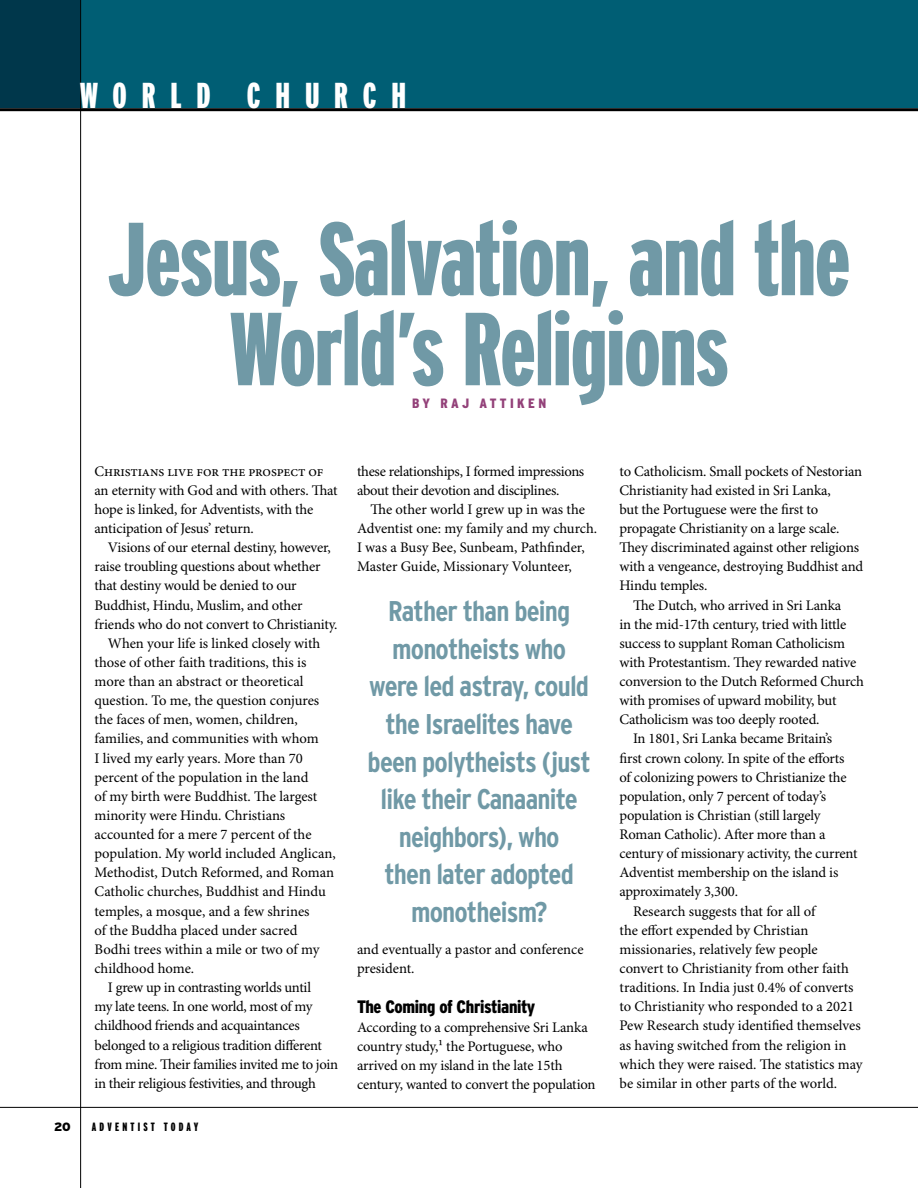
<style>
.page{position:relative;width:918px;height:1188px;background:#fff}
.page>*{position:absolute;margin:0;border:0;box-sizing:border-box;transform-origin:0 0}
.t1{font:900 extra-condensed 103.5px/90px "Interstate";letter-spacing:-.01em;color:#7099a6;text-align:center}
.t2{font:900 extra-condensed 36px "Interstate";letter-spacing:.41em;color:#fff}
.t3{font:700 condensed 28.5px/37.5px "Interstate";letter-spacing:-.03em;color:#7099a6;text-align:center}
.t4{font:900 condensed 18px "Interstate";letter-spacing:-.02em;color:#000}
.t5{font:14.7px/19.2px "Minion Pro";letter-spacing:-.01em;color:#000}
.t6{font:900 condensed 13.5px "Interstate";letter-spacing:.25em;color:#934179}
.t7{font:900 extra-condensed 12px "Interstate";letter-spacing:.27em;color:#000}
.t8{font:900 12px "Interstate";color:#000}
</style>
<div class="page">
<hr style="left:0;top:1107px;width:918px;height:1px;background:#000">
<div style="left:0;top:0;width:918px;height:108px;background:#005e74"></div>
<div style="left:0;top:0;width:80px;height:108px;background:#00374b"></div>
<hr style="left:0;top:108px;width:918px;height:3px;background:#000">
<hr style="left:80px;top:0;width:1px;height:1188px;background:#000">
<h2 class="t2" style="left:80px;top:76px;width:328px">WORLD CHURCH</h2>
<h1 class="t1" style="left:108px;top:214px;width:744px">Jesus, Salvation, and the<br>World’s Religions</h1>
<p class="t6" style="left:412px;top:396px;width:135px">BY RAJ ATTIKEN</p>
<p class="t5" style="left:94px;top:462px;width:245px">Christians live for the prospect of an eternity with God and with others. That hope is linked, for Adventists, with the anticipation of Jesus’ return.</p>
<p class="t5" style="left:108px;top:538px;width:224px">Visions of our eternal destiny, however,</p>
<p class="t5" style="left:94px;top:558px;width:228px">raise troubling questions about whether</p>
<p class="t5" style="left:94px;top:577px;width:204px">that destiny would be denied to our</p>
<p class="t5" style="left:94px;top:596px;width:210px">Buddhist, Hindu, Muslim, and other</p>
<p class="t5" style="left:94px;top:615px;width:245px">friends who do not convert to Christianity.</p>
<p class="t5" style="left:108px;top:634px;width:214px">When your life is linked closely with</p>
<p class="t5" style="left:94px;top:653px;width:213px">those of other faith traditions, this is</p>
<p class="t5" style="left:94px;top:672px;width:211px">more than an abstract or theoretical</p>
<p class="t5" style="left:94px;top:691px;width:226px">question. To me, the question conjures</p>
<p class="t5" style="left:94px;top:711px;width:205px">the faces of men, women, children,</p>
<p class="t5" style="left:94px;top:730px;width:226px">families, and communities with whom</p>
<p class="t5" style="left:94px;top:749px;width:210px">I lived my early years. More than 70</p>
<p class="t5" style="left:94px;top:768px;width:216px">percent of the population in the land</p>
<p class="t5" style="left:94px;top:787px;width:224px">of my birth were Buddhist. The largest</p>
<p class="t5" style="left:94px;top:806px;width:192px">minority were Hindu. Christians</p>
<p class="t5" style="left:94px;top:825px;width:219px">accounted for a mere 7 percent of the</p>
<p class="t5" style="left:94px;top:845px;width:243px">population. My world included Anglican,</p>
<p class="t5" style="left:94px;top:864px;width:241px">Methodist, Dutch Reformed, and Roman</p>
<p class="t5" style="left:94px;top:883px;width:233px">Catholic churches, Buddhist and Hindu</p>
<p class="t5" style="left:94px;top:902px;width:217px">temples, a mosque, and a few shrines</p>
<p class="t5" style="left:94px;top:921px;width:204px">of the Buddha placed under sacred</p>
<p class="t5" style="left:94px;top:940px;width:227px">Bodhi trees within a mile or two of my</p>
<p class="t5" style="left:94px;top:959px;width:101px">childhood home.</p>
<p class="t5" style="left:108px;top:978px;width:205px">I grew up in contrasting worlds until</p>
<p class="t5" style="left:94px;top:998px;width:220px">my late teens. In one world, most of my</p>
<p class="t5" style="left:94px;top:1017px;width:207px">childhood friends and acquaintances</p>
<p class="t5" style="left:94px;top:1036px;width:229px">belonged to a religious tradition different</p>
<p class="t5" style="left:94px;top:1055px;width:245px">from mine. Their families invited me to join</p>
<p class="t5" style="left:94px;top:1074px;width:223px">in their religious festivities, and through</p>
<p class="t8" style="left:54px;top:1120px;width:18px">20</p>
<p class="t7" style="left:92px;top:1121px;width:108px">ADVENTIST TODAY</p>
<p class="t5" style="left:357px;top:462px;width:229px">these relationships, I formed impressions about their devotion and disciplines.</p>
<p class="t5" style="left:357px;top:500px;width:242px;text-indent:13px">The other world I grew up in was the Adventist one: my family and my church.<br>I was a Busy Bee, Sunbeam, Pathfinder, Master Guide, Missionary Volunteer,</p>
<h3 class="t3" style="left:368px;top:593px;width:225px">Rather than being monotheists who were led astray, could the Israelites have been polytheists (just like their Canaanite neighbors), who<br>then later adopted monotheism?</h3>
<p class="t5" style="left:357px;top:940px;width:228px">and eventually a pastor and conference president.</p>
<p class="t4" style="left:357px;top:997px;width:180px">The Coming of Christianity</p>
<p class="t5" style="left:357px;top:1018px;width:240px">According to a comprehensive Sri Lanka country study,1 the Portuguese, who arrived on my island in the late 15th century, wanted to convert the population</p>
<p class="t5" style="left:620px;top:462px;width:245px">to Catholicism. Small pockets of Nestorian Christianity had existed in Sri Lanka,<br>but the Portuguese were the first to propagate Christianity on a large scale.<br>They discriminated against other religions with a vengeance, destroying Buddhist and Hindu temples.</p>
<p class="t5" style="left:633px;top:596px;width:210px">The Dutch, who arrived in Sri Lanka</p>
<p class="t5" style="left:620px;top:615px;width:228px">in the mid-17th century, tried with little</p>
<p class="t5" style="left:620px;top:634px;width:227px">success to supplant Roman Catholicism</p>
<p class="t5" style="left:620px;top:653px;width:238px">with Protestantism. They rewarded native</p>
<p class="t5" style="left:620px;top:672px;width:246px">conversion to the Dutch Reformed Church</p>
<p class="t5" style="left:620px;top:692px;width:219px">with promises of upward mobility, but</p>
<p class="t5" style="left:620px;top:711px;width:202px">Catholicism was too deeply rooted.</p>
<p class="t5" style="left:633px;top:730px;width:201px">In 1801, Sri Lanka became Britain’s</p>
<p class="t5" style="left:620px;top:749px;width:227px">first crown colony. In spite of the efforts</p>
<p class="t5" style="left:620px;top:768px;width:229px">of colonizing powers to Christianize the</p>
<p class="t5" style="left:620px;top:787px;width:208px">population, only 7 percent of today’s</p>
<p class="t5" style="left:620px;top:806px;width:203px">population is Christian (still largely</p>
<p class="t5" style="left:620px;top:825px;width:208px">Roman Catholic). After more than a</p>
<p class="t5" style="left:620px;top:845px;width:240px">century of missionary activity, the current</p>
<p class="t5" style="left:620px;top:864px;width:220px">Adventist membership on the island is</p>
<p class="t5" style="left:620px;top:883px;width:120px">approximately 3,300.</p>
<p class="t5" style="left:633px;top:902px;width:185px">Research suggests that for all of</p>
<p class="t5" style="left:620px;top:921px;width:191px">the effort expended by Christian</p>
<p class="t5" style="left:620px;top:940px;width:200px">missionaries, relatively few people</p>
<p class="t5" style="left:620px;top:959px;width:231px">convert to Christianity from other faith</p>
<p class="t5" style="left:620px;top:978px;width:236px">traditions. In India just 0.4% of converts</p>
<p class="t5" style="left:620px;top:998px;width:236px">to Christianity who responded to a 2021</p>
<p class="t5" style="left:620px;top:1017px;width:243px">Pew Research study identified themselves</p>
<p class="t5" style="left:620px;top:1036px;width:228px">as having switched from the religion in</p>
<p class="t5" style="left:620px;top:1055px;width:245px">which they were raised. The statistics may</p>
<p class="t5" style="left:620px;top:1074px;width:219px">be similar in other parts of the world.</p>
</div>
